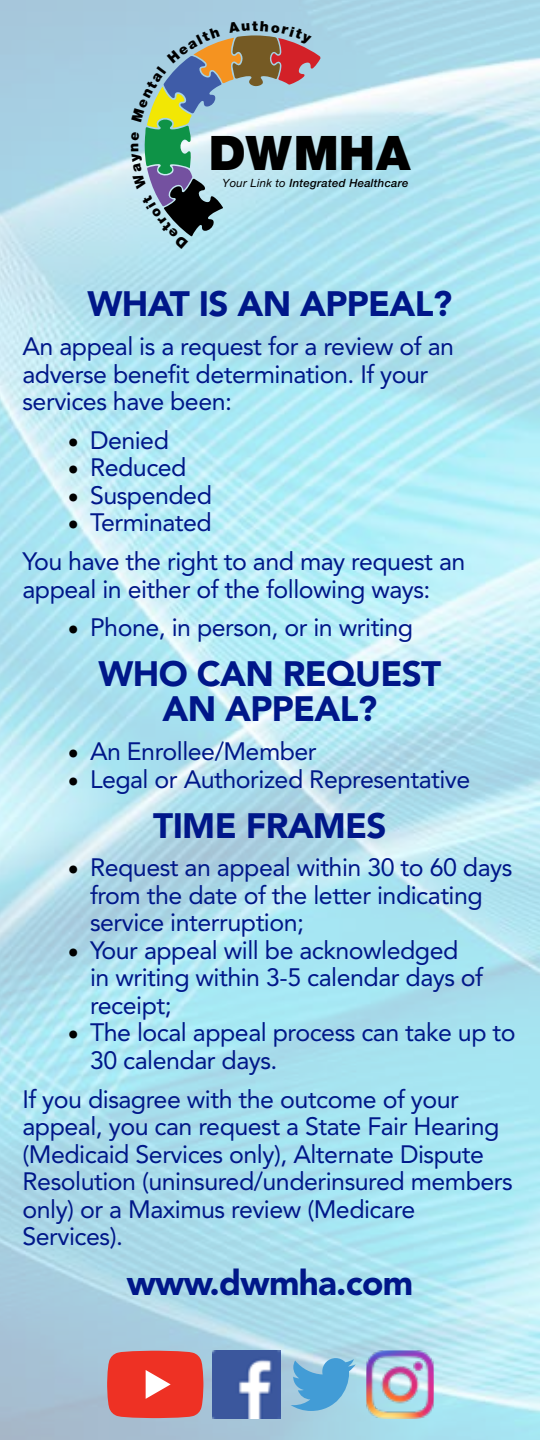
<style>
.page{position:relative;width:540px;height:1440px;background:#fff}
.page>*{position:absolute;margin:0;border:0;box-sizing:border-box;transform-origin:0 0}
.t1{font:900 47.75px "Helvetica Neue";letter-spacing:.01em;color:#000}
.t2{font:900 35px/35px "Avenir LT Pro";letter-spacing:-.02em;color:#001789;text-align:center}
.t3{font:25px/27.5px "Avenir LT Pro";letter-spacing:-.02em;color:#001789}
.t4{font:900 14px "Helvetica Neue";color:#000}
.t5{font:italic 500 11.25px "Helvetica Neue";letter-spacing:.02em;color:#000}
.s1{font-weight:400}
.s2{font-family:"Minion Pro";font-size:30px;color:#000}
</style>
<div class="page">
<img style="left:0;top:0;width:540px;height:1440px">
<svg style="left:107px;top:1351px;width:96px;height:67px;background:#eb4439"></svg>
<svg style="left:291px;top:1358px;width:65px;height:53px;background:#6cb2db"></svg>
<img style="left:213px;top:1351px;width:67px;height:67px">
<img style="left:366px;top:1351px;width:68px;height:67px">
<svg style="left:131px;top:21px;width:190px;height:228px;background:#a3bec1"></svg>
<p class="t4" style="left:252px;top:17px;width:7px">t</p>
<h1 class="t1" style="left:209px;top:124px;width:203px">DWMHA</h1>
<p class="t5" style="left:223px;top:176px;width:188px"><span class="s1">Your Link to</span> Integrated Healthcare</p>
<h2 class="t2" style="left:88px;top:287px;width:366px">WHAT IS AN APPEAL?</h2>
<p class="t3" style="left:22px;top:332px;width:433px">An appeal is a request for a review of an adverse benefit determination. If your services have been:</p>
<p class="t3" style="left:68px;top:426px;width:103px"><span class="s2">•</span> Denied</p>
<p class="t3" style="left:68px;top:454px;width:121px"><span class="s2">•</span> Reduced</p>
<p class="t3" style="left:68px;top:481px;width:146px"><span class="s2">•</span> Suspended</p>
<p class="t3" style="left:22px;top:503px;width:444px;line-height:38.8px;text-indent:45px"><span class="s2">•</span> Terminated<br>You have the right to and may request an</p>
<p class="t3" style="left:22px;top:575px;width:410px">appeal in either of the following ways:</p>
<p class="t3" style="left:68px;top:614px;width:347px"><span class="s2">•</span> Phone, in person, or in writing</p>
<h2 class="t2" style="left:99px;top:657px;width:344px">WHO CAN REQUEST<br>AN APPEAL?</h2>
<p class="t3" style="left:68px;top:737px;width:251px"><span class="s2">•</span> An Enrollee/Member</p>
<p class="t3" style="left:68px;top:765px;width:404px"><span class="s2">•</span> Legal or Authorized Representative</p>
<h2 class="t2" style="left:153px;top:808px;width:235px">TIME FRAMES</h2>
<p class="t3" style="left:90px;top:854px;width:424px;text-indent:-22px"><span class="s2">•</span> Request an appeal within 30 to 60 days from the date of the letter indicating service interruption;</p>
<p class="t3" style="left:90px;top:936px;width:395px;text-indent:-22px"><span class="s2">•</span> Your appeal will be acknowledged in writing within 3-5 calendar days of receipt;</p>
<p class="t3" style="left:90px;top:1019px;width:427px;text-indent:-22px"><span class="s2">•</span> The local appeal process can take up to<br>30 calendar days.</p>
<p class="t3" style="left:22px;top:1085px;width:492px">If you disagree with the outcome of your appeal, you can request a State Fair Hearing (Medicaid Services only), Alternate Dispute Resolution (uninsured/underinsured members only) or a Maximus review (Medicare Services).</p>
<h2 class="t2" style="left:127px;top:1265px;width:288px">www.dwmha.com</h2>
</div>
